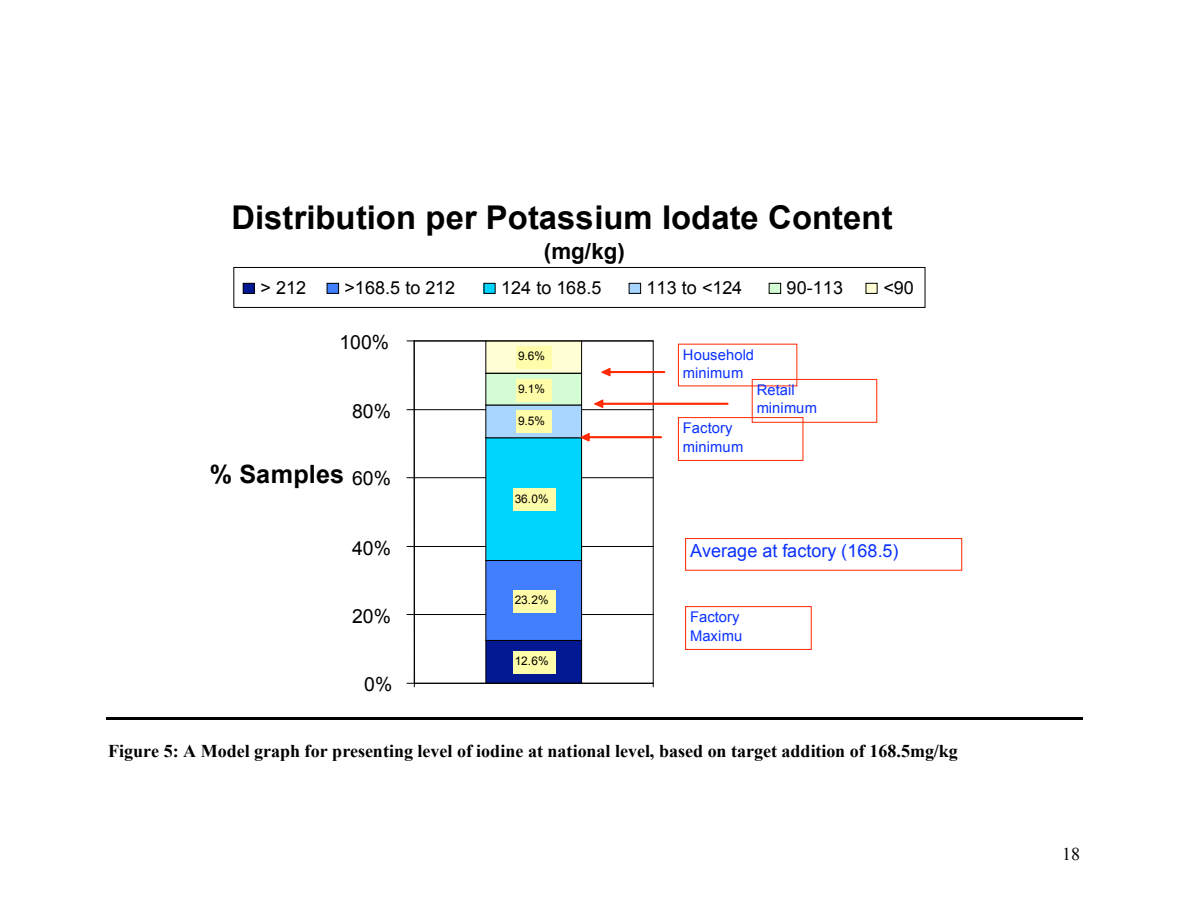
<style>
.page{position:relative;width:1188px;height:918px;background:#fff}
.page>*{position:absolute;margin:0;border:0;box-sizing:border-box;transform-origin:0 0}
.t1{font:700 32.7px "Arial";letter-spacing:.005em;color:#000}
.t2{font:700 25.2px "Arial";letter-spacing:.005em;color:#000}
.t3{font:700 22.35px "Arial";color:#000}
.t4{font:19.5px "Arial";color:#000}
.t5{font:700 18px "Times New Roman";color:#000}
.t6{font:18px "Arial";letter-spacing:.005em;color:#000}
.t7{font:18px "Arial";letter-spacing:.005em;color:#0a31ff}
.t8{font:18px "Times New Roman";color:#000}
.t9{font:14.7px/18.3px "Arial";letter-spacing:.005em;color:#0a31ff}
.t10{font:11.85px "Arial";color:#000}
</style>
<div class="page">
<div style="left:234px;top:267px;width:691px;height:41px;border:1px solid #000"></div>
<div style="left:866px;top:283px;width:11px;height:10px;background:#fffed5"></div>
<div style="left:243px;top:283px;width:11px;height:10px;background:#031893"></div>
<div style="left:243px;top:283px;width:12px;height:11px;border:1px solid #000"></div>
<div style="left:327px;top:283px;width:11px;height:10px;background:#427fff"></div>
<div style="left:327px;top:283px;width:12px;height:11px;border:1px solid #000"></div>
<div style="left:484px;top:283px;width:11px;height:10px;background:#00d5ff"></div>
<div style="left:484px;top:283px;width:11px;height:11px;border:1px solid #000"></div>
<div style="left:629px;top:283px;width:11px;height:10px;background:#a8d6ff"></div>
<div style="left:629px;top:283px;width:12px;height:11px;border:1px solid #000"></div>
<div style="left:769px;top:283px;width:11px;height:10px;background:#d4fdd5"></div>
<div style="left:769px;top:283px;width:12px;height:11px;border:1px solid #000"></div>
<div style="left:866px;top:283px;width:11px;height:11px;border:1px solid #000"></div>
<hr style="left:414px;top:614px;width:239px;height:1px;background:#000">
<hr style="left:414px;top:546px;width:239px;height:1px;background:#000">
<hr style="left:414px;top:477px;width:239px;height:1px;background:#000">
<hr style="left:414px;top:409px;width:239px;height:1px;background:#000">
<div style="left:486px;top:341px;width:95px;height:32px;background:#fffed5"></div>
<div style="left:486px;top:640px;width:95px;height:43px;background:#031893"></div>
<div style="left:486px;top:560px;width:95px;height:80px;background:#427fff"></div>
<div style="left:486px;top:560px;width:96px;height:81px;border:1px solid #000"></div>
<div style="left:486px;top:438px;width:95px;height:122px;background:#00d5ff"></div>
<div style="left:486px;top:438px;width:96px;height:123px;border:1px solid #000"></div>
<div style="left:486px;top:405px;width:95px;height:33px;background:#a8d6ff"></div>
<div style="left:486px;top:373px;width:95px;height:32px;background:#d4fdd5"></div>
<div style="left:486px;top:373px;width:96px;height:32px;border:1px solid #000"></div>
<hr style="left:414px;top:341px;width:1px;height:342px;background:#000">
<svg style="left:407px;top:683px;width:8px;height:4px"></svg>
<hr style="left:414px;top:683px;width:239px;height:1px;background:#000">
<div style="left:513px;top:590px;width:42px;height:23px;background:#fffda9"></div>
<div style="left:513px;top:489px;width:42px;height:22px;background:#fffda9"></div>
<div style="left:516px;top:411px;width:35px;height:22px;background:#fffda9"></div>
<div style="left:516px;top:379px;width:35px;height:22px;background:#fffda9"></div>
<div style="left:516px;top:346px;width:35px;height:23px;background:#fffda9"></div>
<div style="left:513px;top:651px;width:42px;height:23px;background:#fffda9"></div>
<div style="left:685px;top:538px;width:277px;height:32px;border:1px solid #ff2800"></div>
<div style="left:685px;top:606px;width:126px;height:44px;border:1px solid #ff2800"></div>
<div style="left:752px;top:379px;width:125px;height:43px;border:1px solid #ff2800"></div>
<div style="left:678px;top:417px;width:125px;height:44px;border:1px solid #ff2800"></div>
<svg style="left:580px;top:433px;width:82px;height:8px"></svg>
<svg style="left:601px;top:368px;width:64px;height:8px"></svg>
<svg style="left:594px;top:399px;width:134px;height:9px"></svg>
<hr style="left:106px;top:717px;width:976px;height:2px;background:#000">
<p class="t1" style="left:231px;top:200px;width:663px">Distribution per Potassium Iodate Content</p>
<p class="t3" style="left:544px;top:239px;width:82px">(mg/kg)</p>
<p class="t6" style="left:261px;top:278px;width:47px">&gt; 212</p>
<p class="t6" style="left:345px;top:278px;width:112px">&gt;168.5 to 212</p>
<p class="t6" style="left:501px;top:278px;width:102px">124 to 168.5</p>
<p class="t6" style="left:647px;top:278px;width:97px">113 to &lt;124</p>
<p class="t6" style="left:787px;top:278px;width:58px">90-113</p>
<p class="t6" style="left:883px;top:278px;width:32px">&lt;90</p>
<p class="t4" style="left:339px;top:331px;width:51px">100%</p>
<p class="t4" style="left:352px;top:400px;width:40px">80%</p>
<p class="t2" style="left:210px;top:460px;width:183px">% Samples <sub>60%</sub></p>
<p class="t4" style="left:352px;top:537px;width:40px">40%</p>
<p class="t4" style="left:352px;top:605px;width:40px">20%</p>
<p class="t4" style="left:364px;top:674px;width:30px">0%</p>
<p class="t10" style="left:518px;top:349px;width:29px">9.6%</p>
<p class="t10" style="left:518px;top:382px;width:29px">9.1%</p>
<p class="t10" style="left:518px;top:414px;width:29px">9.5%</p>
<p class="t10" style="left:515px;top:492px;width:35px">36.0%</p>
<p class="t10" style="left:515px;top:593px;width:35px">23.2%</p>
<p class="t10" style="left:515px;top:655px;width:35px">12.6%</p>
<p class="t9" style="left:683px;top:346px;width:73px">Household minimum</p>
<p class="t9" style="left:683px;top:419px;width:62px">Factory minimum</p>
<p class="t9" style="left:757px;top:381px;width:62px">Retail minimum</p>
<p class="t7" style="left:690px;top:541px;width:210px">Average at factory (168.5)</p>
<p class="t9" style="left:690px;top:607px;width:54px;line-height:19px">Factory<br>Maximu</p>
<p class="t5" style="left:108px;top:741px;width:851px">Figure 5: A Model graph for presenting level of iodine at national level, based on target addition of 168.5mg/kg</p>
<p class="t8" style="left:1062px;top:844px;width:19px">18</p>
</div>
